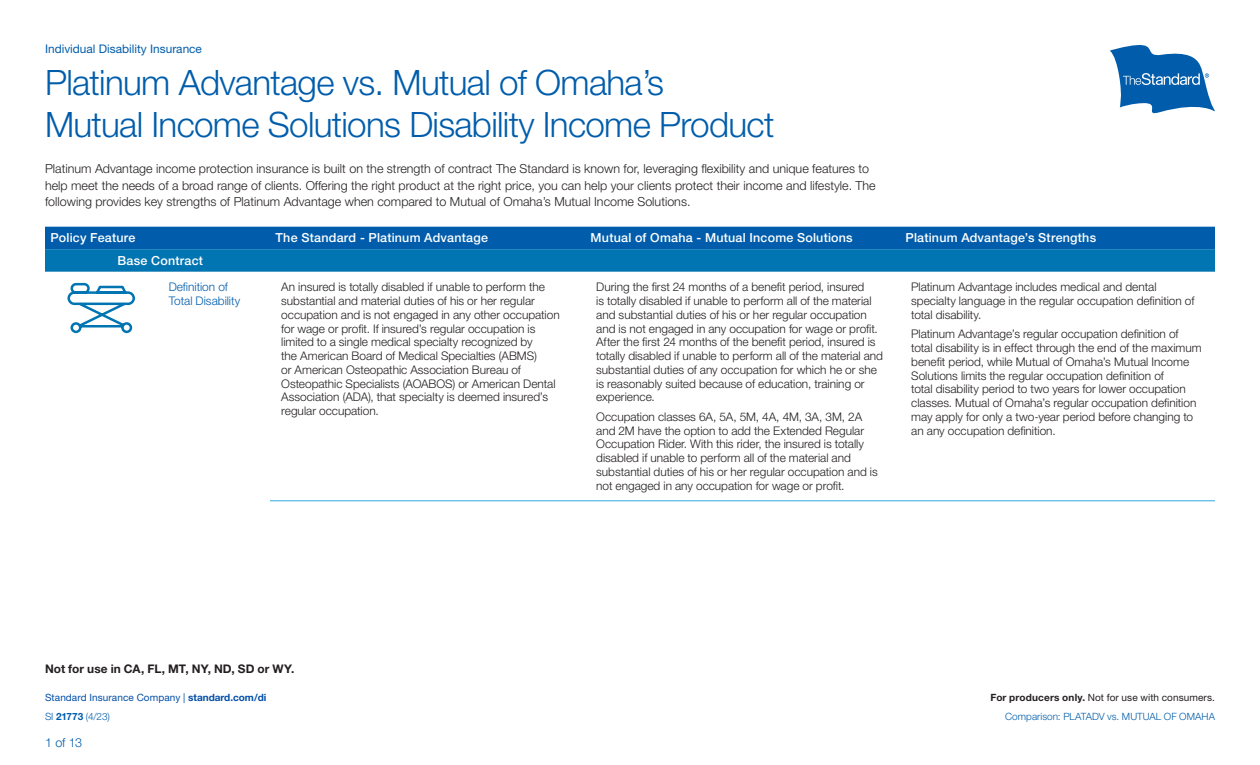
<style>
.page{position:relative;width:1260px;height:765px;background:#fff}
.page>*{position:absolute;margin:0;border:0;box-sizing:border-box;transform-origin:0 0}
.t1{font:300 35px/42px "Helvetica Neue LT Std";letter-spacing:-.02em;color:#015dab}
.t2{font:300 12.5px/16.2px "Helvetica Neue LT Std";color:#231f20}
.TABLE_HEADER_White{font:500 12.5px "Helvetica Neue LT Std";letter-spacing:.015em;color:#fff}
.t3{font:300 12.5px "Helvetica Neue LT Std";color:#015dab}
.TABLE_BODY{font:300 11.88px/13.8px "Helvetica Neue LT Std";color:#231f20}
.TABLE_BODY-2{font:700 11.88px "Helvetica Neue LT Std";letter-spacing:.005em;color:#231f20}
.t4{font:11.88px "Helvetica Neue LT Std";color:#015dab}
.TABLE_BODY-3{font:300 11.88px/13.8px "Helvetica Neue LT Std";color:#015dab}
.FOOTNOTE{font:300 10px "Helvetica Neue LT Std";letter-spacing:.005em;color:#015dab}
.FOOTNOTE-2{font:10px "Helvetica Neue LT Std";letter-spacing:.01em;color:#004ea8}
.FOOTNOTE-3{font:10px "Helvetica Neue LT Std";letter-spacing:.01em;color:#231f20}
.s1{font-weight:700}
</style>
<div class="page">
<svg style="left:1110px;top:45px;width:105px;height:69px"></svg>
<svg style="left:45px;top:227px;width:1170px;height:45px;background:#036aaf"></svg>
<hr style="left:270px;top:500px;width:315px;height:1px;background:#32a6de">
<hr style="left:900px;top:500px;width:315px;height:1px;background:#32a6de">
<hr style="left:585px;top:500px;width:315px;height:1px;background:#32a6de">
<svg style="left:67px;top:282px;width:68px;height:52px"></svg>
<p class="t4" style="left:45px;top:42px;width:159px">Individual Disability Insurance</p>
<h1 class="t1" style="left:45px;top:61px;width:731px">Platinum Advantage vs. Mutual of Omaha’s<br>Mutual Income Solutions Disability Income Product</h1>
<p class="t2" style="left:45px;top:160px;width:832px">Platinum Advantage income protection insurance is built on the strength of contract The Standard is known for, leveraging flexibility and unique features to help meet the needs of a broad range of clients. Offering the right product at the right price, you can help your clients protect their income and lifestyle. The following provides key strengths of Platinum Advantage when compared to Mutual of Omaha’s Mutual Income Solutions.</p>
<p class="TABLE_HEADER_White" style="left:51px;top:231px;width:86px">Policy Feature</p>
<p class="TABLE_HEADER_White" style="left:276px;top:231px;width:214px">The Standard - Platinum Advantage</p>
<p class="TABLE_HEADER_White" style="left:591px;top:231px;width:264px">Mutual of Omaha - Mutual Income Solutions</p>
<p class="TABLE_HEADER_White" style="left:906px;top:231px;width:192px">Platinum Advantage’s Strengths</p>
<p class="TABLE_HEADER_White" style="left:117px;top:253px;width:87px">Base Contract</p>
<p class="TABLE_BODY-3" style="left:169px;top:280px;width:73px">Definition of<br>Total Disability</p>
<p class="TABLE_BODY" style="left:281px;top:280px;width:280px">An insured is totally disabled if unable to perform the substantial and material duties of his or her regular occupation and is not engaged in any other occupation for wage or profit. If insured’s regular occupation is limited to a single medical specialty recognized by<br>the American Board of Medical Specialties (ABMS)<br>or American Osteopathic Association Bureau of Osteopathic Specialists (AOABOS) or American Dental Association (ADA), that specialty is deemed insured’s regular occupation.</p>
<p class="TABLE_BODY" style="left:596px;top:280px;width:288px">During the first 24 months of a benefit period, insured<br>is totally disabled if unable to perform all of the material and substantial duties of his or her regular occupation and is not engaged in any occupation for wage or profit.<br>After the first 24 months of the benefit period, insured is totally disabled if unable to perform all of the material and substantial duties of any occupation for which he or she is reasonably suited because of education, training or experience.</p>
<p class="TABLE_BODY" style="left:596px;top:409px;width:283px">Occupation classes 6A, 5A, 5M, 4A, 4M, 3A, 3M, 2A and 2M have the option to add the Extended Regular Occupation Rider. With this rider, the insured is totally disabled if unable to perform all of the material and substantial duties of his or her regular occupation and is not engaged in any occupation for wage or profit.</p>
<p class="TABLE_BODY" style="left:911px;top:280px;width:285px">Platinum Advantage includes medical and dental specialty language in the regular occupation definition of total disability.</p>
<p class="TABLE_BODY" style="left:911px;top:327px;width:292px">Platinum Advantage’s regular occupation definition of total disability is in effect through the end of the maximum benefit period, while Mutual of Omaha’s Mutual Income Solutions limits the regular occupation definition of<br>total disability period to two years for lower occupation classes. Mutual of Omaha’s regular occupation definition may apply for only a two-year period before changing to an any occupation definition.</p>
<p class="TABLE_BODY-2" style="left:45px;top:662px;width:251px">Not for use in CA, FL, MT, NY, ND, SD or WY.</p>
<p class="FOOTNOTE-2" style="left:45px;top:691px;width:223px">Standard Insurance Company | <span class="s1">standard.com/di</span></p>
<p class="FOOTNOTE-3" style="left:990px;top:691px;width:226px"><span class="s1">For producers only.</span> Not for use with consumers.</p>
<p class="FOOTNOTE" style="left:45px;top:710px;width:66px">SI <span class="s1">21773</span> (4/23)</p>
<p class="FOOTNOTE" style="left:1005px;top:710px;width:211px">Comparison: PLATADV vs. MUTUAL OF OMAHA</p>
<p class="t3" style="left:45px;top:735px;width:39px">1 of 13</p>
</div>
